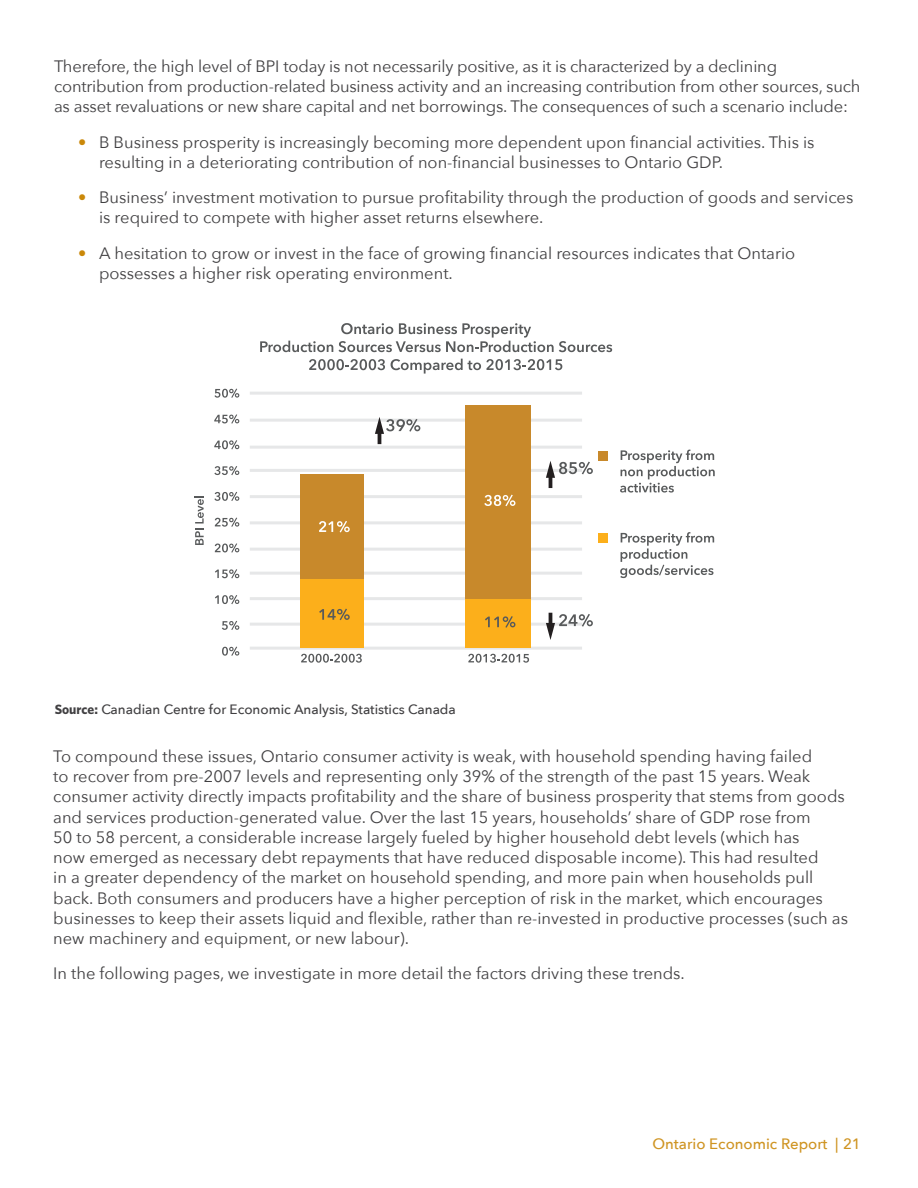
<style>
.page{position:relative;width:918px;height:1188px;background:#fff}
.page>*{position:absolute;margin:0;border:0;box-sizing:border-box;transform-origin:0 0}
.t1{font:16.5px/20.2px "Avenir Next";color:#414042}
.t2{font:500 15px "Avenir Next";color:#cf9422}
.t3{font:500 13.5px "Avenir Next";color:#414042}
.s1{font-weight:600;color:#ca8809}
.s2{font-family:"Whitney";font-weight:700}
</style>
<div class="page">
<hr style="left:250px;top:392px;width:332px;height:3px;background:#e6e7e8">
<hr style="left:250px;top:419px;width:332px;height:3px;background:#e6e7e8">
<hr style="left:250px;top:446px;width:332px;height:3px;background:#e6e7e8">
<hr style="left:250px;top:469px;width:332px;height:3px;background:#e6e7e8">
<hr style="left:250px;top:495px;width:332px;height:3px;background:#e6e7e8">
<hr style="left:250px;top:521px;width:332px;height:3px;background:#e6e7e8">
<hr style="left:250px;top:548px;width:332px;height:3px;background:#e6e7e8">
<hr style="left:250px;top:572px;width:332px;height:3px;background:#e6e7e8">
<hr style="left:250px;top:597px;width:332px;height:3px;background:#e6e7e8">
<hr style="left:250px;top:623px;width:332px;height:3px;background:#e6e7e8">
<hr style="left:250px;top:647px;width:332px;height:3px;background:#e6e7e8">
<div style="left:300px;top:579px;width:64px;height:69px;background:#fcaf1b"></div>
<div style="left:300px;top:474px;width:64px;height:105px;background:#c8892b"></div>
<div style="left:466px;top:599px;width:65px;height:49px;background:#fcaf1b"></div>
<div style="left:466px;top:405px;width:65px;height:194px;background:#c8892b"></div>
<svg style="left:319px;top:521px;width:31px;height:11px"></svg>
<svg style="left:319px;top:609px;width:31px;height:11px"></svg>
<svg style="left:485px;top:616px;width:30px;height:12px"></svg>
<svg style="left:484px;top:495px;width:31px;height:11px"></svg>
<svg style="left:260px;top:323px;width:352px;height:29px"></svg>
<svg style="left:309px;top:359px;width:76px;height:11px"></svg>
<svg style="left:391px;top:359px;width:171px;height:15px"></svg>
<svg style="left:620px;top:450px;width:95px;height:43px"></svg>
<svg style="left:620px;top:532px;width:94px;height:46px"></svg>
<div style="left:599px;top:451px;width:9px;height:10px;background:#c8892b"></div>
<div style="left:599px;top:533px;width:9px;height:9px;background:#fcaf1b"></div>
<svg style="left:546px;top:461px;width:47px;height:27px"></svg>
<svg style="left:375px;top:417px;width:45px;height:27px"></svg>
<svg style="left:546px;top:613px;width:47px;height:27px"></svg>
<svg style="left:301px;top:654px;width:61px;height:9px"></svg>
<svg style="left:195px;top:496px;width:9px;height:49px"></svg>
<svg style="left:468px;top:654px;width:61px;height:9px"></svg>
<svg style="left:214px;top:389px;width:25px;height:9px"></svg>
<svg style="left:214px;top:414px;width:25px;height:10px"></svg>
<svg style="left:214px;top:440px;width:25px;height:9px"></svg>
<svg style="left:214px;top:466px;width:25px;height:9px"></svg>
<svg style="left:214px;top:492px;width:25px;height:9px"></svg>
<svg style="left:215px;top:518px;width:24px;height:9px"></svg>
<svg style="left:215px;top:543px;width:24px;height:10px"></svg>
<svg style="left:215px;top:569px;width:24px;height:9px"></svg>
<svg style="left:215px;top:595px;width:24px;height:9px"></svg>
<svg style="left:222px;top:621px;width:17px;height:9px"></svg>
<svg style="left:222px;top:647px;width:17px;height:9px"></svg>
<p class="t1" style="left:54px;top:55px;width:808px">Therefore, the high level of BPI today is not necessarily positive, as it is characterized by a declining contribution from production-related business activity and an increasing contribution from other sources, such as asset revaluations or new share capital and net borrowings. The consequences of such a scenario include:</p>
<p class="t1" style="left:99px;top:131px;width:717px;text-indent:-21px"><span class="s1">•</span> B Business prosperity is increasingly becoming more dependent upon financial activities. This is resulting in a deteriorating contribution of non-financial businesses to Ontario GDP.</p>
<p class="t1" style="left:99px;top:187px;width:756px;text-indent:-21px"><span class="s1">•</span> Business’ investment motivation to pursue profitability through the production of goods and services is required to compete with higher asset returns elsewhere.</p>
<p class="t1" style="left:99px;top:242px;width:698px;text-indent:-21px"><span class="s1">•</span> A hesitation to grow or invest in the face of growing financial resources indicates that Ontario possesses a higher risk operating environment.</p>
<p class="t3" style="left:55px;top:698px;width:403px"><span class="s2">Source:</span> Canadian Centre for Economic Analysis, Statistics Canada</p>
<p class="t1" style="left:53px;top:745px;width:796px">To compound these issues, Ontario consumer activity is weak, with household spending having failed<br>to recover from pre-2007 levels and representing only 39% of the strength of the past 15 years. Weak consumer activity directly impacts profitability and the share of business prosperity that stems from goods and services production-generated value. Over the last 15 years, households’ share of GDP rose from<br>50 to 58 percent, a considerable increase largely fueled by higher household debt levels (which has<br>now emerged as necessary debt repayments that have reduced disposable income). This had resulted<br>in a greater dependency of the market on household spending, and more pain when households pull back. Both consumers and producers have a higher perception of risk in the market, which encourages businesses to keep their assets liquid and flexible, rather than re-invested in productive processes (such as new machinery and equipment, or new labour).</p>
<p class="t1" style="left:53px;top:963px;width:633px">In the following pages, we investigate in more detail the factors driving these trends.</p>
<p class="t2" style="left:652px;top:1131px;width:210px">Ontario Economic Report | 21</p>
</div>
